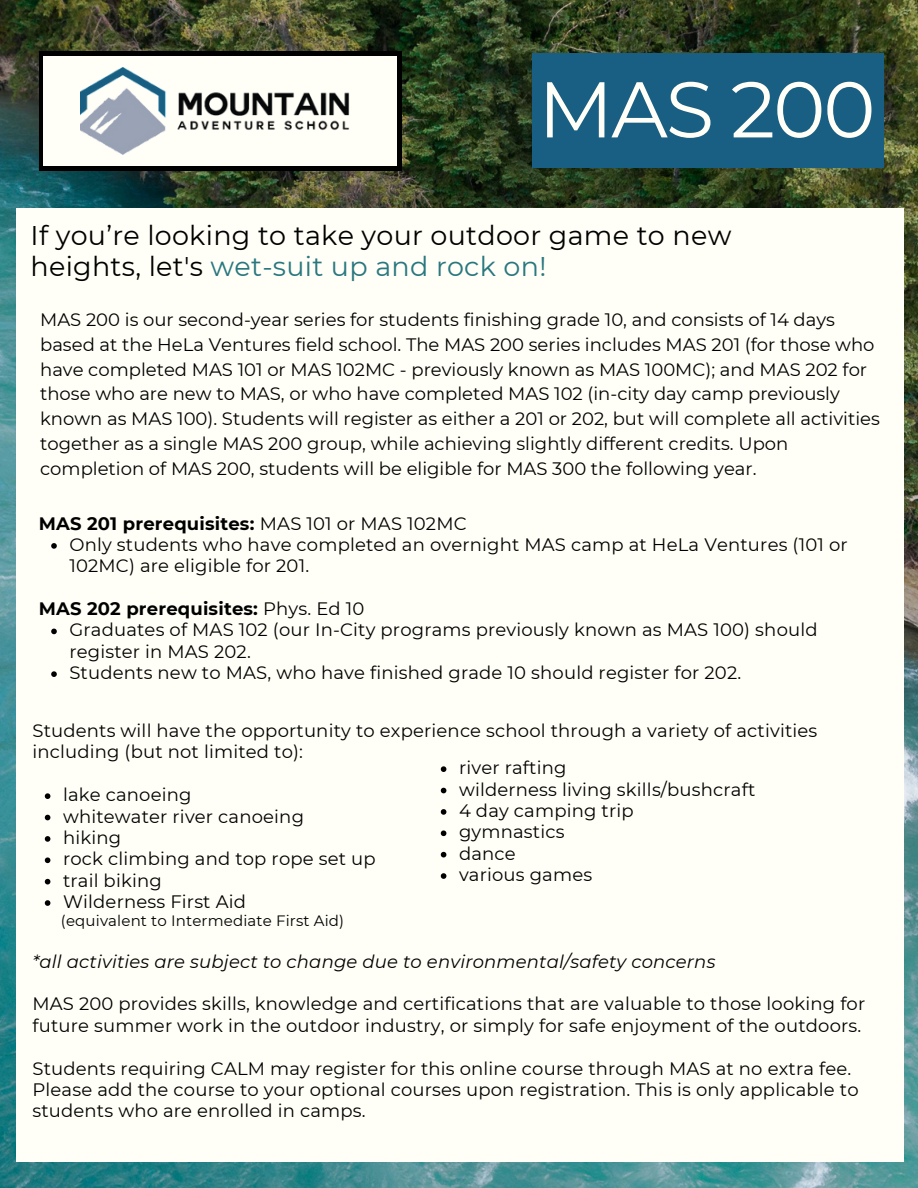
<style>
.page{position:relative;width:918px;height:1188px;background:#fff}
.page>*{position:absolute;margin:0;border:0;box-sizing:border-box;transform-origin:0 0}
.t1{font:78.9px "Montserrat";letter-spacing:-.025em;color:#fffff7}
.t2{font:27px/31.5px "Montserrat";letter-spacing:.01em;color:#000}
.t3{font:18px/24.8px "Montserrat";letter-spacing:.01em;color:#000}
.t4{font:700 18px "Montserrat";letter-spacing:.01em;color:#000}
.t5{font:italic 18px "Montserrat";letter-spacing:.01em;color:#000}
.t6{font:15px "Montserrat";letter-spacing:.01em;color:#000}
.s1{color:#29777f}
.s2{font-weight:400}
</style>
<div class="page">
<img style="left:0;top:0;width:918px;height:1188px">
<div style="left:39px;top:52px;width:362px;height:118px;background:#000"></div>
<div style="left:44px;top:56px;width:353px;height:109px;background:#fffff7"></div>
<div style="left:533px;top:54px;width:351px;height:114px;background:#185f83"></div>
<img style="left:81px;top:67px;width:269px;height:88px">
<div style="left:17px;top:208px;width:887px;height:954px;background:#fffff7"></div>
<svg style="left:51px;top:543px;width:6px;height:6px"></svg>
<svg style="left:51px;top:629px;width:6px;height:5px"></svg>
<svg style="left:51px;top:671px;width:6px;height:6px"></svg>
<svg style="left:45px;top:793px;width:5px;height:6px"></svg>
<svg style="left:45px;top:815px;width:5px;height:5px"></svg>
<svg style="left:45px;top:836px;width:5px;height:6px"></svg>
<svg style="left:45px;top:857px;width:5px;height:6px"></svg>
<svg style="left:45px;top:879px;width:5px;height:5px"></svg>
<svg style="left:45px;top:900px;width:5px;height:6px"></svg>
<svg style="left:441px;top:766px;width:5px;height:6px"></svg>
<svg style="left:441px;top:788px;width:5px;height:5px"></svg>
<svg style="left:441px;top:809px;width:5px;height:6px"></svg>
<svg style="left:441px;top:830px;width:5px;height:6px"></svg>
<svg style="left:441px;top:852px;width:5px;height:5px"></svg>
<svg style="left:441px;top:873px;width:5px;height:6px"></svg>
<h1 class="t1" style="left:538px;top:61px;width:339px">MAS 200</h1>
<p class="t2" style="left:31px;top:219px;width:702px">If you’re looking to take your outdoor game to new heights, let's <span class="s1">wet-suit up and rock on!</span></p>
<p class="t3" style="left:40px;top:307px;width:841px">MAS 200 is our second-year series for students finishing grade 10, and consists of 14 days based at the HeLa Ventures field school. The MAS 200 series includes MAS 201 (for those who have completed MAS 101 or MAS 102MC - previously known as MAS 100MC); and MAS 202 for those who are new to MAS, or who have completed MAS 102 (in-city day camp previously known as MAS 100). Students will register as either a 201 or 202, but will complete all activities together as a single MAS 200 group, while achieving slightly different credits. Upon completion of MAS 200, students will be eligible for MAS 300 the following year.</p>
<h2 class="t4" style="left:39px;top:512px;width:429px">MAS 201 prerequisites: <span class="s2">MAS 101 or MAS 102MC</span></h2>
<h3 class="t3" style="left:69px;top:534px;width:780px;line-height:21.3px">Only students who have completed an overnight MAS camp at HeLa Ventures (101 or<br>102MC) are eligible for 201.</h3>
<h3 class="t4" style="left:39px;top:598px;width:327px">MAS 202 prerequisites: <span class="s2">Phys. Ed 10</span></h3>
<p class="t3" style="left:69px;top:619px;width:750px;line-height:21.3px">Graduates of MAS 102 (our In-City programs previously known as MAS 100) should register in MAS 202.</p>
<h3 class="t3" style="left:69px;top:660px;width:673px">Students new to MAS, who have finished grade 10 should register for 202.</h3>
<p class="t3" style="left:32px;top:720px;width:786px;line-height:21.3px">Students will have the opportunity to experience school through a variety of activities including (but not limited to):</p>
<p class="t3" style="left:63px;top:782px;width:130px">lake canoeing</p>
<h3 class="t3" style="left:63px;top:804px;width:243px">whitewater river canoeing</h3>
<p class="t3" style="left:63px;top:825px;width:60px">hiking</p>
<p class="t3" style="left:63px;top:847px;width:314px">rock climbing and top rope set up</p>
<p class="t3" style="left:63px;top:868px;width:100px">trail biking</p>
<p class="t3" style="left:63px;top:889px;width:185px">Wilderness First Aid</p>
<p class="t6" style="left:61px;top:912px;width:285px">(equivalent to Intermediate First Aid)</p>
<p class="t5" style="left:32px;top:950px;width:685px">*all activities are subject to change due to environmental/safety concerns</p>
<p class="t3" style="left:32px;top:993px;width:834px;line-height:21.3px">MAS 200 provides skills, knowledge and certifications that are valuable to those looking for future summer work in the outdoor industry, or simply for safe enjoyment of the outdoors.</p>
<h3 class="t3" style="left:32px;top:1058px;width:828px;line-height:21.3px">Students requiring CALM may register for this online course through MAS at no extra fee.<br>Please add the course to your optional courses upon registration. This is only applicable to students who are enrolled in camps.</h3>
<h3 class="t3" style="left:459px;top:755px;width:109px">river rafting</h3>
<h3 class="t3" style="left:459px;top:777px;width:298px">wilderness living skills/bushcraft</h3>
<p class="t3" style="left:459px;top:798px;width:176px">4 day camping trip</p>
<p class="t3" style="left:459px;top:820px;width:107px">gymnastics</p>
<p class="t3" style="left:459px;top:841px;width:58px">dance</p>
<p class="t3" style="left:459px;top:862px;width:135px">various games</p>
</div>
